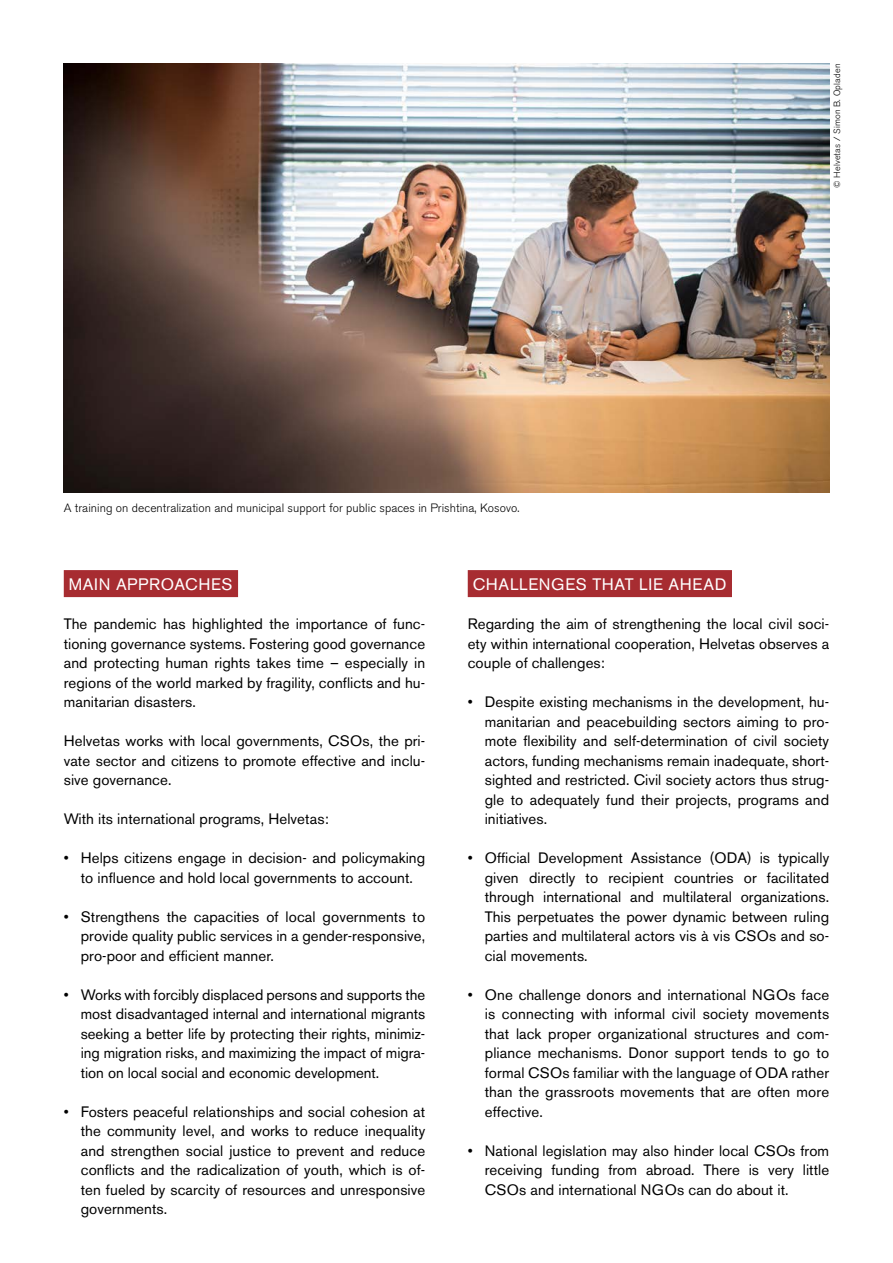
<style>
.page{position:relative;width:893px;height:1263px;background:#fff}
.page>*{position:absolute;margin:0;border:0;box-sizing:border-box;transform-origin:0 0}
.t1{font:16.5px "Akzidenz Grotesk BE";letter-spacing:.04em;color:#fff}
.t2{font:15px/19.5px "Akzidenz Grotesk BE";letter-spacing:.005em;color:#000;text-align:justify}
.t3{font:300 12px "Akzidenz Grotesk BE";letter-spacing:.005em;color:#000}
.t4{font:300 9px "Akzidenz Grotesk BE";letter-spacing:.02em;color:#000}
</style>
<div class="page">
<div style="left:64px;top:570px;width:174px;height:27px;background:#a72c31"></div>
<img style="left:64px;top:64px;width:765px;height:429px">
<div style="left:468px;top:570px;width:264px;height:27px;background:#a72c31"></div>
<p class="t3" style="left:64px;top:501px;width:457px">A training on decentralization and municipal support for public spaces in Prishtina, Kosovo.</p>
<p class="t4" style="left:832px;top:188px;width:126px;rotate:-90deg">© Helvetas / Simon B. Opladen</p>
<p class="t1" style="left:69px;top:575px;width:165px">MAIN APPROACHES</p>
<p class="t2" style="left:64px;top:614px;width:363px">The pandemic has highlighted the importance of func&shy;tioning governance systems. Fostering good governance and protecting human rights takes time – especially in regions of the world marked by fragility, conflicts and hu&shy;manitarian disasters.</p>
<p class="t2" style="left:64px;top:731px;width:363px">Helvetas works with local governments, CSOs, the pri&shy;vate sector and citizens to promote effective and inclu&shy;sive governance.</p>
<p class="t2" style="left:64px;top:809px;width:266px">With its international programs, Helvetas:</p>
<p class="t2" style="left:64px;top:848px;width:363px;text-align:center">• Helps citizens engage in decision- and policymaking to influence and hold local governments to account.</p>
<p class="t2" style="left:81px;top:907px;width:346px;text-indent:-17px">• Strengthens the capacities of local governments to provide quality public services in a gender-responsive, pro-poor and efficient manner.</p>
<p class="t2" style="left:81px;top:985px;width:346px;text-indent:-17px">• Works with forcibly displaced persons and supports the most disadvantaged internal and international migrants seeking a better life by protecting their rights, minimiz&shy;ing migration risks, and maximizing the impact of migra&shy;tion on local social and economic development.</p>
<p class="t2" style="left:81px;top:1102px;width:346px;text-indent:-17px">• Fosters peaceful relationships and social cohesion at the community level, and works to reduce inequality and strengthen social justice to prevent and reduce conflicts and the radicalization of youth, which is of&shy;ten fueled by scarcity of resources and unresponsive governments.</p>
<p class="t1" style="left:473px;top:575px;width:255px">CHALLENGES THAT LIE AHEAD</p>
<p class="t2" style="left:468px;top:614px;width:363px">Regarding the aim of strengthening the local civil soci&shy;ety within international cooperation, Helvetas observes a couple of challenges:</p>
<p class="t2" style="left:485px;top:692px;width:346px;text-indent:-17px">• Despite existing mechanisms in the development, hu&shy;manitarian and peacebuilding sectors aiming to pro&shy;mote flexibility and self-determination of civil society actors, funding mechanisms remain inadequate, short&shy;sighted and restricted. Civil society actors thus strug&shy;gle to adequately fund their projects, programs and initiatives.</p>
<p class="t2" style="left:485px;top:848px;width:346px;text-indent:-17px">• Official Development Assistance (ODA) is typically given directly to recipient countries or facilitated through international and multilateral organizations.<br>This perpetuates the power dynamic between ruling parties and multilateral actors vis à vis CSOs and so&shy;cial movements.</p>
<p class="t2" style="left:485px;top:985px;width:346px;text-indent:-17px">• One challenge donors and international NGOs face is connecting with informal civil society movements that lack proper organizational structures and com&shy;pliance mechanisms. Donor support tends to go to formal CSOs familiar with the language of ODA rather than the grassroots movements that are often more effective.</p>
<p class="t2" style="left:485px;top:1141px;width:346px;text-indent:-17px">• National legislation may also hinder local CSOs from receiving funding from abroad. There is very little CSOs and international NGOs can do about it.</p>
</div>
